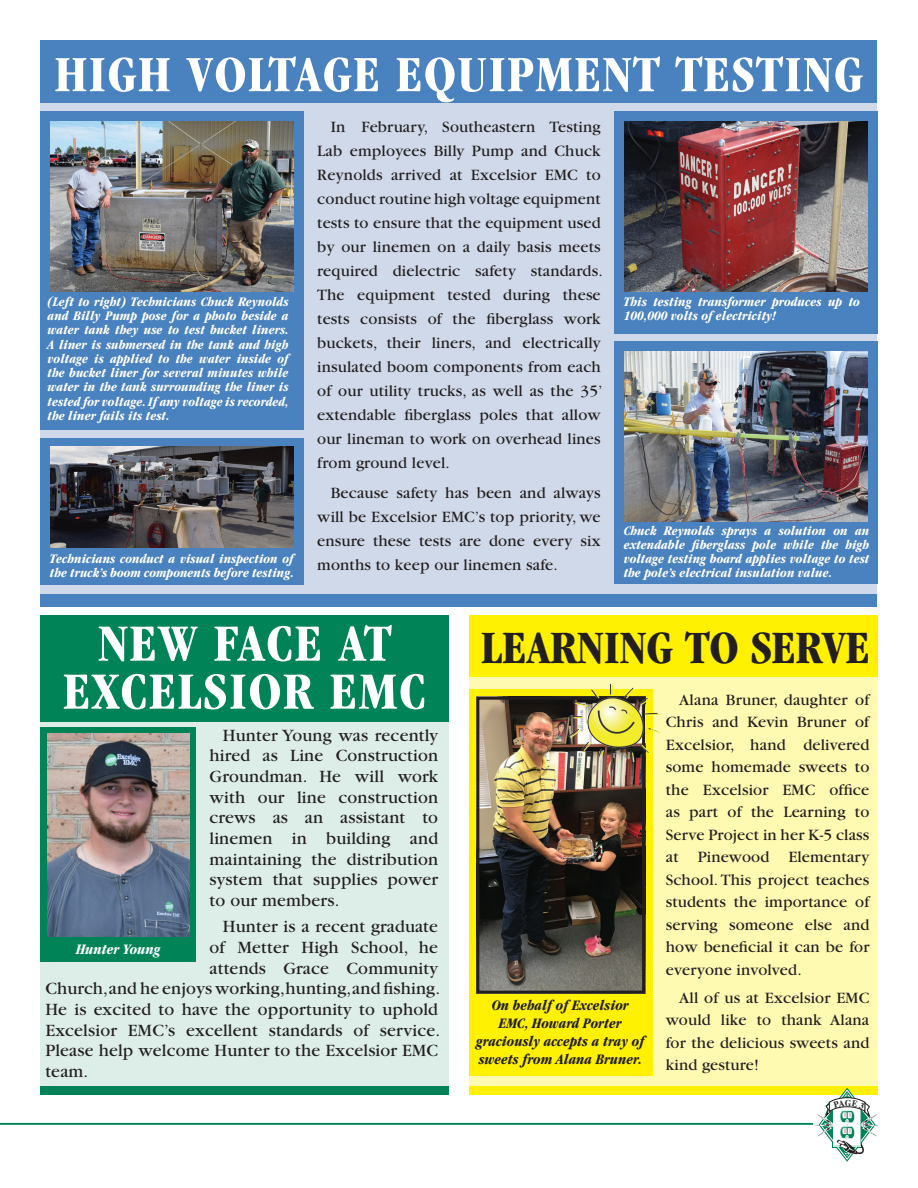
<style>
.page{position:relative;width:918px;height:1188px;background:#fff}
.page>*{position:absolute;margin:0;border:0;box-sizing:border-box;transform-origin:0 0}
.t1{font:700 condensed 54px/48px "Garamond";letter-spacing:.03em;color:#fff;text-align:center}
.t2{font:700 condensed 52.5px "Garamond";letter-spacing:.03em;color:#fff}
.t3{font:700 condensed 48px "Garamond";color:#231f20}
.t4{font:18px/20.7px "Garamond";letter-spacing:.01em;color:#231f20;text-align:justify}
.t5{font:16.5px/24px "Garamond";letter-spacing:.01em;color:#231f20;text-align:justify}
.t6{font:italic 700 condensed 15px/18px "Garamond";color:#231f20;text-align:center}
.t7{font:italic 700 condensed 15px "Garamond";color:#fff}
.t8{font:italic 700 condensed 13.5px/14.2px "Garamond";color:#fff;text-align:justify}
</style>
<div class="page">
<div style="left:469px;top:615px;width:409px;height:479px;background:#fff101"></div>
<div style="left:469px;top:677px;width:409px;height:409px;background:#fffab2"></div>
<div style="left:40px;top:40px;width:838px;height:568px;background:#4a81bf"></div>
<div style="left:40px;top:615px;width:409px;height:479px;background:#008457"></div>
<hr style="left:0;top:1123px;width:813px;height:2px;background:#008457">
<div style="left:40px;top:104px;width:838px;height:490px;background:#d0d9e9"></div>
<div style="left:40px;top:722px;width:409px;height:364px;background:#ddede7"></div>
<div style="left:40px;top:111px;width:264px;height:319px;background:#4a81bf"></div>
<img style="left:51px;top:122px;width:243px;height:169px">
<div style="left:614px;top:111px;width:264px;height:222px;background:#4a81bf"></div>
<img style="left:624px;top:122px;width:243px;height:169px">
<div style="left:40px;top:438px;width:264px;height:146px;background:#4a81bf"></div>
<img style="left:51px;top:447px;width:243px;height:101px">
<div style="left:614px;top:341px;width:264px;height:243px;background:#4a81bf"></div>
<img style="left:624px;top:352px;width:243px;height:169px">
<div style="left:469px;top:689px;width:183px;height:387px;background:#fff101"></div>
<img style="left:480px;top:701px;width:161px;height:289px">
<div style="left:476px;top:697px;width:169px;height:297px;border:3px solid #231f20"></div>
<img style="left:569px;top:684px;width:90px;height:77px">
<div style="left:41px;top:727px;width:155px;height:234px;background:#008457"></div>
<img style="left:47px;top:734px;width:142px;height:202px">
<svg style="left:813px;top:1088px;width:65px;height:74px"></svg>
<h2 class="t2" style="left:55px;top:45px;width:810px">HIGH VOLTAGE EQUIPMENT TESTING</h2>
<p class="t5" style="left:317px;top:115px;width:287px;text-align:left;text-indent:13px">In February, Southeastern Testing Lab employees Billy Pump and Chuck Reynolds arrived at Excelsior EMC to conduct routine high voltage equipment tests to ensure that the equipment used by our linemen on a daily basis meets required dielectric safety standards.<br>The equipment tested during these tests consists of the fiberglass work buckets, their liners, and electrically insulated boom components from each of our utility trucks, as well as the 35’ extendable fiberglass poles that allow our lineman to work on overhead lines from ground level.</p>
<p class="t5" style="left:317px;top:481px;width:285px;text-indent:13px">Because safety has been and always will be Excelsior EMC’s top priority, we ensure these tests are done every six months to keep our linemen safe.</p>
<p class="t8" style="left:48px;top:294px;width:243px">(Left to right) Technicians Chuck Reynolds and Billy Pump pose for a photo beside a water tank they use to test bucket liners.<br>A liner is submersed in the tank and high voltage is applied to the water inside of the bucket liner for several minutes while water in the tank surrounding the liner is tested for voltage. If any voltage is recorded, the liner fails its test.</p>
<p class="t8" style="left:624px;top:294px;width:238px">This testing transformer produces up to<br>100,000 volts of electricity!</p>
<p class="t8" style="left:624px;top:523px;width:247px">Chuck Reynolds sprays a solution on an extendable fiberglass pole while the high voltage testing board applies voltage to test the pole’s electrical insulation value.</p>
<p class="t8" style="left:50px;top:552px;width:245px">Technicians conduct a visual inspection of the truck’s boom components before testing.</p>
<h1 class="t1" style="left:63px;top:619px;width:364px">NEW FACE AT<br>EXCELSIOR EMC</h1>
<p class="t4" style="left:209px;top:725px;width:230px;text-indent:14px">Hunter Young was recently hired as Line Construction Groundman. He will work with our line construction crews as an assistant to linemen in building and maintaining the distribution system that supplies power to our members.</p>
<p class="t4" style="left:223px;top:917px;width:217px">Hunter is a recent graduate</p>
<p class="t4" style="left:209px;top:937px;width:230px">of Metter High School, he</p>
<p class="t4" style="left:209px;top:958px;width:230px">attends Grace Community</p>
<p class="t4" style="left:45px;top:979px;width:396px">Church,and he enjoys working,hunting,and fishing.</p>
<p class="t4" style="left:45px;top:999px;width:394px">He is excited to have the opportunity to uphold</p>
<p class="t4" style="left:45px;top:1020px;width:396px">Excelsior EMC’s excellent standards of service.</p>
<p class="t4" style="left:45px;top:1041px;width:394px">Please help welcome Hunter to the Excelsior EMC</p>
<p class="t4" style="left:45px;top:1061px;width:45px">team.</p>
<p class="t7" style="left:76px;top:941px;width:86px">Hunter Young</p>
<h3 class="t3" style="left:481px;top:620px;width:390px">LEARNING TO SERVE</h3>
<p class="t6" style="left:476px;top:996px;width:170px">On behalf of Excelsior<br>EMC, Howard Porter graciously accepts a tray of sweets from Alana Bruner.</p>
<p class="t5" style="left:666px;top:689px;width:205px;line-height:22.5px;text-indent:13px">Alana Bruner, daughter of Chris and Kevin Bruner of Excelsior, hand delivered some homemade sweets to the Excelsior EMC office as part of the Learning to Serve Project in her K-5 class at Pinewood Elementary School. This project teaches students the importance of serving someone else and how beneficial it can be for everyone involved.</p>
<p class="t5" style="left:666px;top:987px;width:205px;line-height:22.5px;text-indent:13px">All of us at Excelsior EMC would like to thank Alana for the delicious sweets and kind gesture!</p>
</div>
